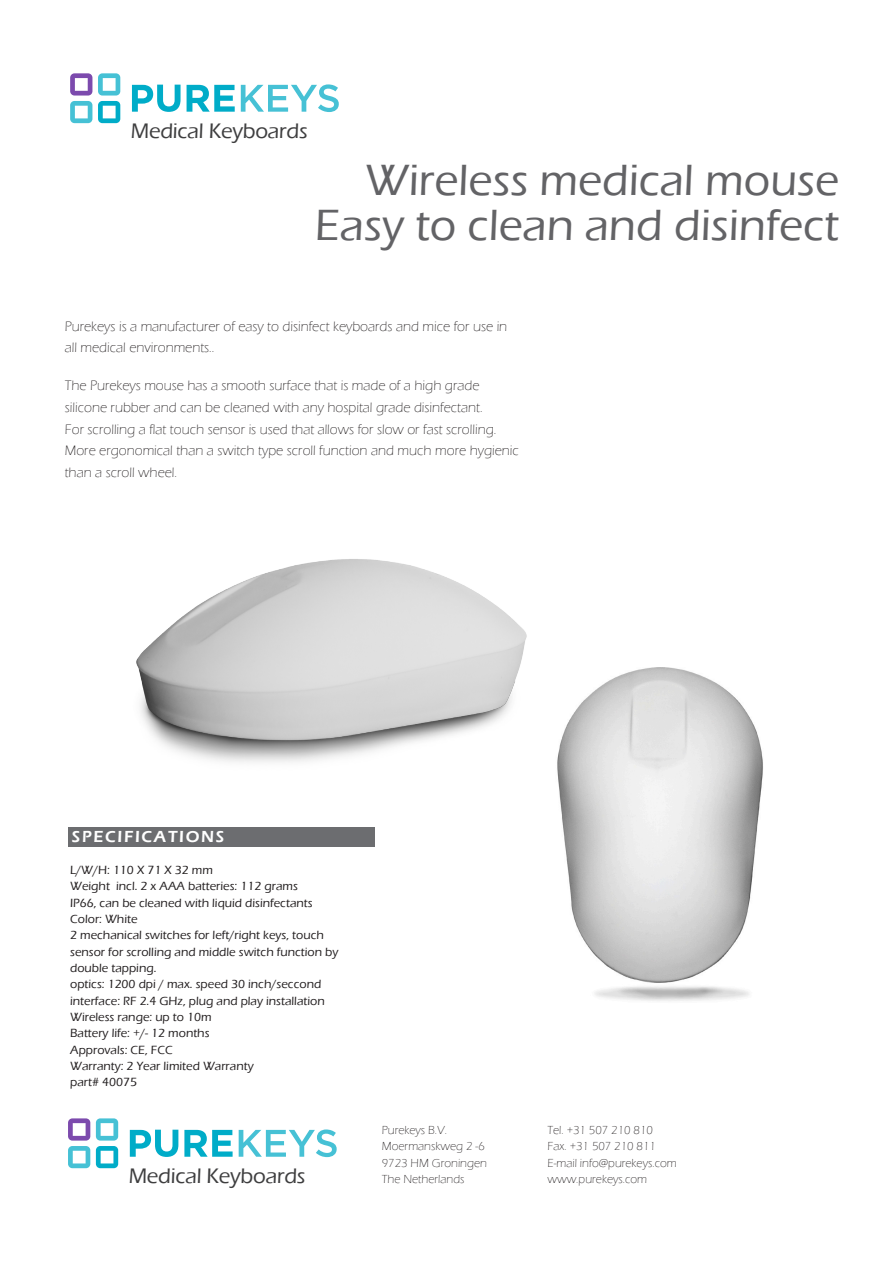
<style>
.page{position:relative;width:893px;height:1263px;background:#fff}
.page>*{position:absolute;margin:0;border:0;box-sizing:border-box;transform-origin:0 0}
.t1{font:500 45px "Eras ITC";color:#636366}
.t2{font:500 21.6px "Eras ITC";letter-spacing:-.01em;color:#3e3e3f}
.t3{font:600 16.5px "Eras ITC";letter-spacing:.1em;color:#fff}
.t4{font:300 14.1px/21.9px "Eras ITC";color:#231f20}
.t5{font:500 12.3px/16.4px "Eras ITC";color:#231f20}
.t6{font:300 12px "Eras ITC";color:#231f20}
</style>
<div class="page">
<img style="left:136px;top:559px;width:391px;height:203px">
<img style="left:557px;top:667px;width:206px;height:334px">
<div style="left:68px;top:827px;width:306px;height:20px;background:#6c6d70"></div>
<svg style="left:70px;top:73px;width:22px;height:50px"></svg>
<svg style="left:98px;top:73px;width:22px;height:50px"></svg>
<svg style="left:132px;top:85px;width:49px;height:27px"></svg>
<svg style="left:187px;top:85px;width:48px;height:27px"></svg>
<svg style="left:241px;top:84px;width:98px;height:28px"></svg>
<svg style="left:68px;top:1118px;width:22px;height:22px"></svg>
<svg style="left:68px;top:1146px;width:22px;height:22px"></svg>
<svg style="left:96px;top:1118px;width:22px;height:22px"></svg>
<svg style="left:96px;top:1146px;width:22px;height:22px"></svg>
<svg style="left:130px;top:1130px;width:48px;height:27px"></svg>
<svg style="left:184px;top:1130px;width:49px;height:27px"></svg>
<svg style="left:239px;top:1129px;width:98px;height:28px"></svg>
<p class="t2" style="left:131px;top:119px;width:178px">Medical Keyboards</p>
<p class="t1" style="left:365px;top:154px;width:475px">Wireless medical mouse</p>
<p class="t1" style="left:315px;top:199px;width:525px">Easy to clean and disinfect</p>
<p class="t4" style="left:65px;top:315px;width:444px">Purekeys is a manufacturer of easy to disinfect keyboards and mice for use in all medical environments..</p>
<p class="t4" style="left:65px;top:374px;width:419px">The Purekeys mouse has a smooth surface that is made of a high grade silicone rubber and can be cleaned with any hospital grade disinfectant.</p>
<p class="t4" style="left:65px;top:418px;width:456px">For scrolling a flat touch sensor is used that allows for slow or fast scrolling.<br>More ergonomical than a switch type scroll function and much more hygienic than a scroll wheel.</p>
<p class="t3" style="left:72px;top:827px;width:154px">SPECIFICATIONS</p>
<p class="t5" style="left:70px;top:862px;width:144px">L/W/H: 110 X 71 X 32 mm</p>
<p class="t5" style="left:70px;top:878px;width:229px">Weight incl. 2 x AAA batteries: 112 grams</p>
<p class="t5" style="left:70px;top:894px;width:244px">IP66, can be cleaned with liquid disinfectants</p>
<p class="t5" style="left:70px;top:911px;width:69px">Color: White</p>
<p class="t5" style="left:70px;top:927px;width:270px">2 mechanical switches for left/right keys, touch sensor for scrolling and middle switch function by double tapping.</p>
<p class="t5" style="left:70px;top:976px;width:253px">optics: 1200 dpi / max. speed 30 inch/seccond</p>
<p class="t5" style="left:70px;top:992px;width:256px">interface: RF 2.4 GHz, plug and play installation</p>
<p class="t5" style="left:70px;top:1009px;width:143px">Wireless range: up to 10m</p>
<p class="t5" style="left:70px;top:1025px;width:141px">Battery life: +/- 12 months</p>
<p class="t5" style="left:70px;top:1041px;width:104px">Approvals: CE, FCC</p>
<p class="t5" style="left:70px;top:1058px;width:185px">Warranty: 2 Year limited Warranty</p>
<p class="t5" style="left:70px;top:1074px;width:68px">part# 40075</p>
<p class="t2" style="left:129px;top:1164px;width:178px">Medical Keyboards</p>
<p class="t6" style="left:382px;top:1123px;width:67px">Purekeys B.V.</p>
<p class="t6" style="left:382px;top:1139px;width:104px">Moermanskweg 2 -6</p>
<p class="t6" style="left:382px;top:1156px;width:107px">9723 HM Groningen</p>
<p class="t6" style="left:382px;top:1172px;width:84px">The Netherlands</p>
<p class="t6" style="left:547px;top:1123px;width:107px">Tel. +31 507 210 810</p>
<p class="t6" style="left:547px;top:1139px;width:110px">Fax. +31 507 210 811</p>
<p class="t6" style="left:547px;top:1156px;width:131px">E-mail info@purekeys.com</p>
<p class="t6" style="left:547px;top:1172px;width:101px">www.purekeys.com</p>
</div>
